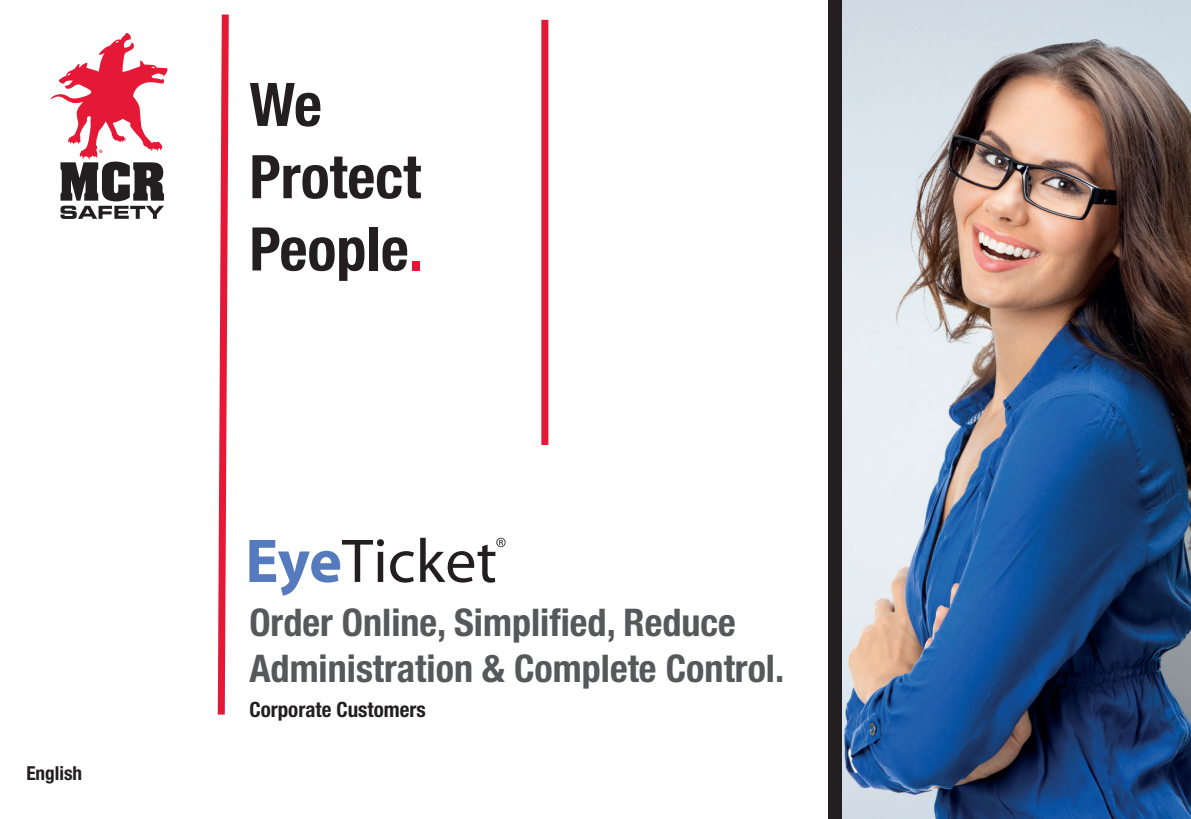
<style>
.page{position:relative;width:1191px;height:819px;background:#fff}
.page>*{position:absolute;margin:0;border:0;box-sizing:border-box;transform-origin:0 0}
.t1{font:700 condensed 60.2px/72.3px "Helvetica Neue";color:#231f20}
.t2{font:700 condensed 38.15px/45.9px "Helvetica Neue";color:#57585a}
.t3{font:700 condensed 21px "Helvetica Neue";color:#231f20}
.t4{font:700 condensed 19.25px "Helvetica Neue";color:#231f20}
.s1{color:#e51836}
</style>
<div class="page">
<img style="left:841px;top:0;width:350px;height:819px">
<div style="left:828px;top:0;width:13px;height:819px;background:#231f20"></div>
<svg style="left:50px;top:33px;width:117px;height:186px"></svg>
<svg style="left:217px;top:14px;width:12px;height:701px"></svg>
<div style="left:541px;top:20px;width:7px;height:425px;background:#e51836"></div>
<svg style="left:249px;top:539px;width:135px;height:56px"></svg>
<svg style="left:390px;top:551px;width:24px;height:31px"></svg>
<svg style="left:420px;top:537px;width:85px;height:45px"></svg>
<p class="t4" style="left:26px;top:757px;width:57px">English</p>
<h1 class="t1" style="left:249px;top:64px;width:175px">We<br>Protect<br>People<span class="s1">.</span></h1>
<p class="t2" style="left:249px;top:597px;width:536px">Order Online, Simplified, Reduce<br>Administration &amp; Complete Control.</p>
<p class="t3" style="left:249px;top:691px;width:178px">Corporate Customers</p>
</div>
